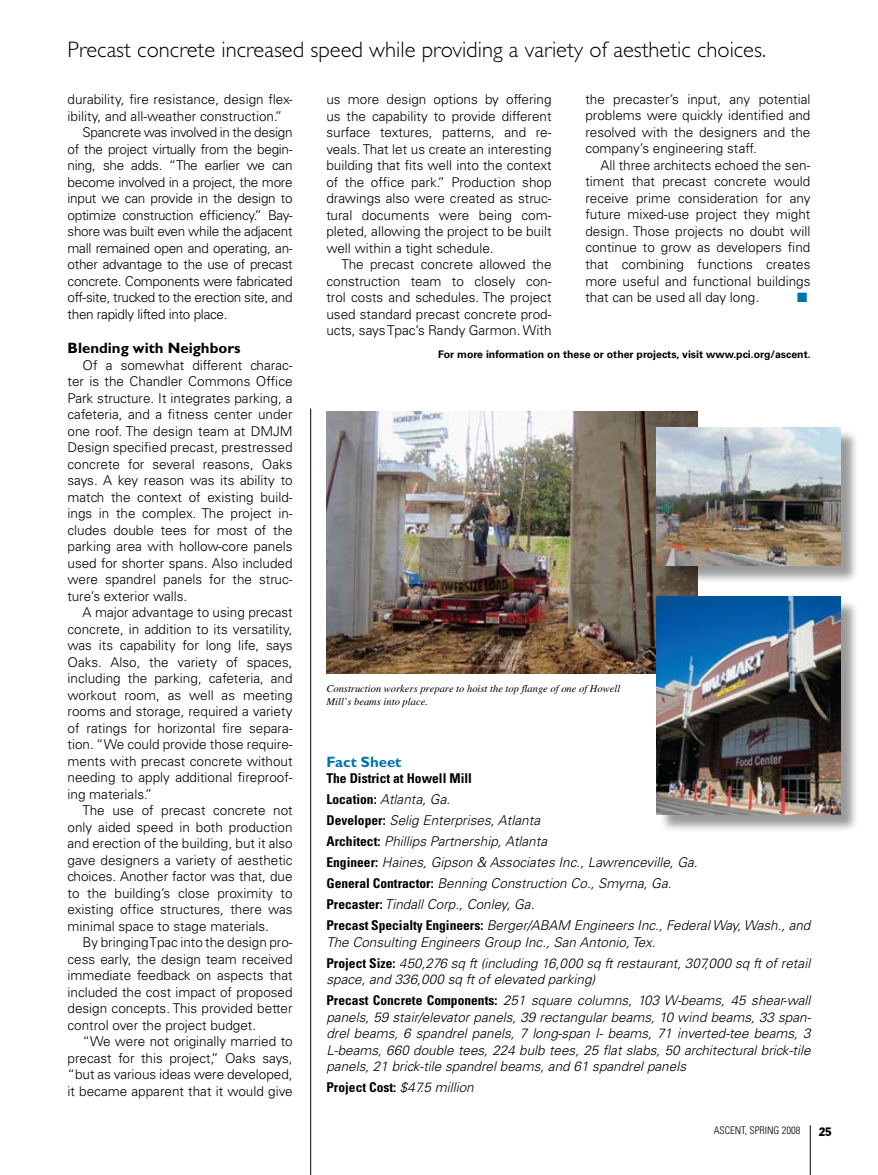
<style>
.page{position:relative;width:878px;height:1175px;background:#fff}
.page>*{position:absolute;margin:0;border:0;box-sizing:border-box;transform-origin:0 0}
.t1{font:300 22.5px "Gill Sans";color:#000}
.t2{font:700 15px "Gill Sans";color:#000}
.t3{font:700 15px "Gill Sans";color:#0073ae}
.t4{font:300 13.5px/16.5px "Univers";color:#000;text-align:justify}
.t5{font:italic 300 13.5px/21px "Univers";color:#000}
.t6{font:300 13.5px "Univers";letter-spacing:-.02em;color:#000}
.t7{font:700 condensed 13.5px "Univers";color:#000}
.t8{font:13.5px "Zapf Dingbats ITC";color:#0073ae}
.t9{font:condensed 12px "Franklin Gothic";color:#000}
.t10{font:italic 10.5px/13.5px "Times";color:#000}
.t11{font:700 10.5px "Univers";color:#000}
.t12{font:300 condensed 10.5px "Univers";color:#000}
.s1{font-weight:700;font-style:normal;font-stretch:condensed}
.s2{font-weight:300;font-style:italic;font-stretch:normal}
</style>
<div class="page">
<hr style="left:810px;top:1125px;width:1px;height:49px;background:#000">
<img style="left:326px;top:411px;width:371px;height:263px">
<div style="left:659px;top:598px;width:206px;height:241px;background:#000;opacity:.4"></div>
<img style="left:657px;top:596px;width:183px;height:218px">
<div style="left:659px;top:429px;width:206px;height:161px;background:#000;opacity:.4"></div>
<img style="left:657px;top:427px;width:183px;height:138px">
<hr style="left:310px;top:408px;width:1px;height:766px;background:#000">
<h1 class="t1" style="left:68px;top:37px;width:700px">Precast concrete increased speed while providing a variety of aesthetic choices.</h1>
<p class="t4" style="left:68px;top:91px;width:227px">durability, fire resistance, design flex-</p>
<p class="t4" style="left:68px;top:108px;width:216px">ibility, and all-weather construction.”</p>
<p class="t6" style="left:82px;top:124px;width:212px">Spancrete was involved in the design</p>
<p class="t6" style="left:68px;top:141px;width:226px">of the project virtually from the begin-</p>
<p class="t6" style="left:68px;top:157px;width:226px">ning, she adds. “The earlier we can</p>
<p class="t6" style="left:68px;top:174px;width:226px">become involved in a project, the more</p>
<p class="t6" style="left:68px;top:190px;width:226px">input we can provide in the design to</p>
<p class="t6" style="left:68px;top:207px;width:227px">optimize construction efficiency.” Bay-</p>
<p class="t6" style="left:68px;top:223px;width:226px">shore was built even while the adjacent</p>
<p class="t6" style="left:68px;top:240px;width:227px">mall remained open and operating, an-</p>
<p class="t6" style="left:68px;top:256px;width:226px">other advantage to the use of precast</p>
<p class="t6" style="left:68px;top:273px;width:226px">concrete. Components were fabricated</p>
<p class="t6" style="left:68px;top:289px;width:226px">off-site, trucked to the erection site, and</p>
<p class="t6" style="left:68px;top:306px;width:162px">then rapidly lifted into place.</p>
<p class="t2" style="left:68px;top:339px;width:174px">Blending with Neighbors</p>
<p class="t4" style="left:68px;top:357px;width:227px;text-indent:15px">Of a somewhat different charac&shy;ter is the Chandler Commons Office Park structure. It integrates parking, a cafeteria, and a fitness center under one roof. The design team at DMJM Design specified precast, prestressed concrete for several reasons, Oaks says. A key reason was its ability to match the context of existing build&shy;ings in the complex. The project in&shy;cludes double tees for most of the parking area with hollow-core panels used for shorter spans. Also included were spandrel panels for the struc&shy;ture’s exterior walls.</p>
<p class="t4" style="left:68px;top:604px;width:227px;text-indent:15px">A major advantage to using precast concrete, in addition to its versatility, was its capability for long life, says Oaks. Also, the variety of spaces, including the parking, cafeteria, and workout room, as well as meeting rooms and storage, required a variety of ratings for horizontal fire separa&shy;tion. “We could provide those require&shy;ments with precast concrete without needing to apply additional fireproof&shy;ing materials.”</p>
<p class="t4" style="left:68px;top:802px;width:227px;text-indent:15px">The use of precast concrete not only aided speed in both production and erection of the building, but it also gave designers a variety of aesthetic choices. Another factor was that, due to the building’s close proximity to existing office structures, there was minimal space to stage materials.</p>
<p class="t4" style="left:68px;top:934px;width:227px;text-indent:15px">By bringing Tpac into the design pro&shy;cess early, the design team received immediate feedback on aspects that included the cost impact of proposed design concepts. This provided better control over the project budget.</p>
<p class="t4" style="left:68px;top:1033px;width:227px;text-indent:15px">“We were not originally married to precast for this project,” Oaks says, “but as various ideas were developed, it became apparent that it would give</p>
<p class="t4" style="left:326px;top:91px;width:227px">us more design options by offering us the capability to provide different surface textures, patterns, and re&shy;veals. That let us create an interesting building that fits well into the context of the office park.” Production shop drawings also were created as struc&shy;tural documents were being com&shy;pleted, allowing the project to be built well within a tight schedule.</p>
<p class="t4" style="left:326px;top:256px;width:226px;text-indent:15px">The precast concrete allowed the construction team to closely con&shy;trol costs and schedules. The project used standard precast concrete prod&shy;ucts, says Tpac’s Randy Garmon. With</p>
<p class="t4" style="left:585px;top:91px;width:227px">the precaster’s input, any potential problems were quickly identified and resolved with the designers and the company’s engineering staff.</p>
<p class="t4" style="left:585px;top:157px;width:227px;text-indent:15px">All three architects echoed the sen&shy;timent that precast concrete would receive prime consideration for any future mixed-use project they might design. Those projects no doubt will continue to grow as developers find that combining functions creates more useful and functional buildings that can be used all day long.</p>
<p class="t8" style="left:797px;top:291px;width:11px">■</p>
<p class="t11" style="left:438px;top:348px;width:374px">For more information on these or other projects, visit www.pci.org/ascent.</p>
<p class="t10" style="left:326px;top:681px;width:295px">Construction workers prepare to hoist the top flange of one of Howell<br>Mill’s beams into place.</p>
<p class="t3" style="left:326px;top:752px;width:76px">Fact Sheet</p>
<p class="t5" style="left:326px;top:767px;width:485px"><span class="s1">The District at Howell Mill<br>Location:</span> Atlanta, Ga.<br><span class="s1">Developer:</span> Selig Enterprises, Atlanta<br><span class="s1">Architect:</span> Phillips Partnership, Atlanta<br><span class="s1">Engineer:</span> Haines, Gipson &amp; Associates Inc., Lawrenceville, Ga.<br><span class="s1">General Contractor:</span> Benning Construction Co., Smyrna, Ga.<br><span class="s1">Precaster:</span> Tindall Corp., Conley, Ga.<br><span class="s1">Precast Specialty Engineers:</span> Berger/ABAM Engineers Inc., Federal Way, Wash., and</p>
<p class="t5" style="left:326px;top:931px;width:485px">The Consulting Engineers Group Inc., San Antonio, Tex.<br><span class="s1">Project Size:</span> 450,276 sq ft (including 16,000 sq ft restaurant, 307,000 sq ft of retail</p>
<p class="t5" style="left:326px;top:969px;width:485px">space, and 336,000 sq ft of elevated parking)<br><span class="s1">Precast Concrete Components:</span> 251 square columns, 103 W-beams, 45 shear-wall</p>
<p class="t5" style="left:326px;top:1008px;width:486px;line-height:16.5px;text-align:justify">panels, 59 stair/elevator panels, 39 rectangular beams, 10 wind beams, 33 span&shy;drel beams, 6 spandrel panels, 7 long-span I- beams, 71 inverted-tee beams, 3<br>L-beams, 660 double tees, 224 bulb tees, 25 flat slabs, 50 architectural brick-tile panels, 21 brick-tile spandrel beams, and 61 spandrel panels</p>
<p class="t7" style="left:326px;top:1079px;width:149px">Project Cost: <span class="s2">$47.5 million</span></p>
<p class="t12" style="left:713px;top:1124px;width:88px">ASCENT, SPRING 2008</p>
<p class="t9" style="left:818px;top:1124px;width:14px">25</p>
</div>
